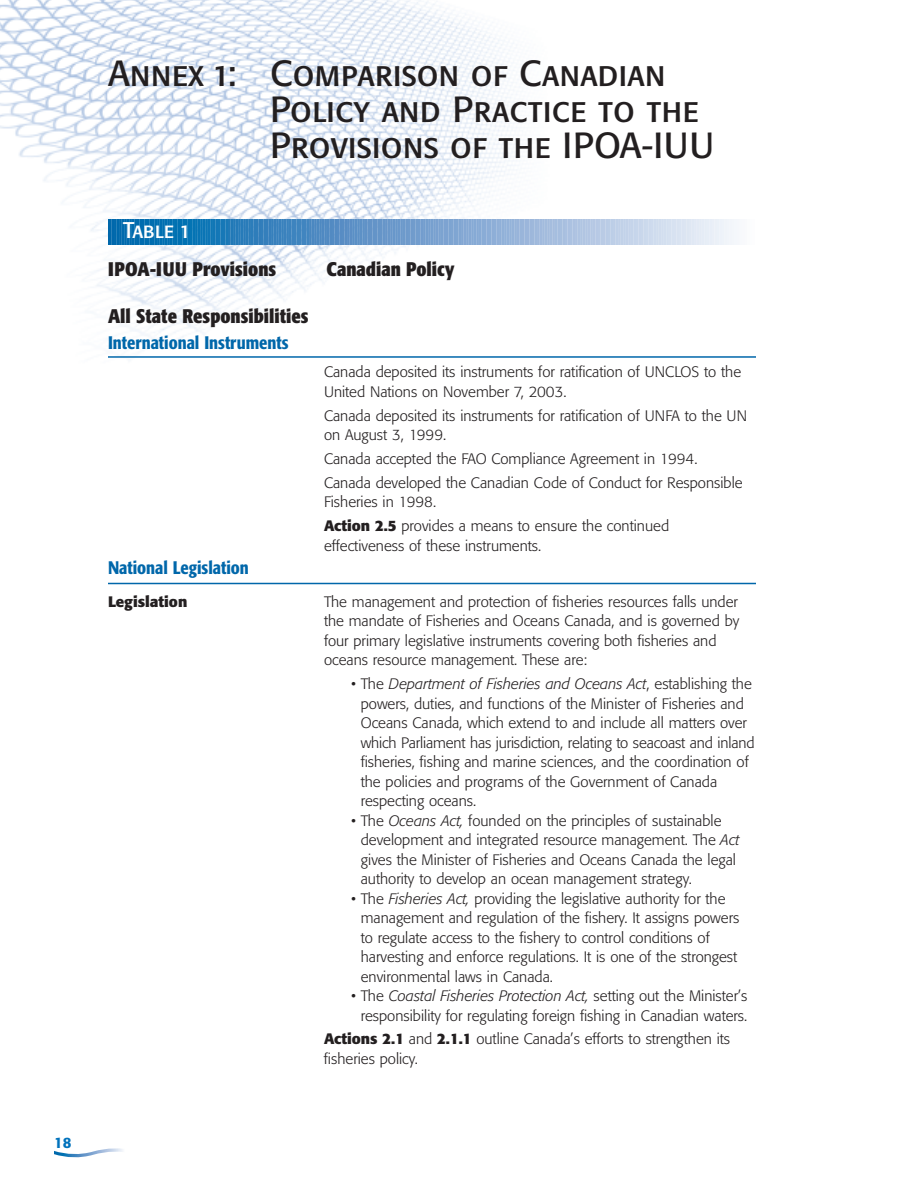
<style>
.page{position:relative;width:918px;height:1188px;background:#fff}
.page>*{position:absolute;margin:0;border:0;box-sizing:border-box;transform-origin:0 0}
.t1{font:36px/36px "Formata Regular SC";color:#231f20}
.t2{font:22.5px "Formata Regular SC";color:#fff}
.t3{font:700 condensed 19.5px "Formata";color:#231f20}
.t4{font:500 condensed 18px "Formata";color:#0067aa}
.t5{font:300 15px/19.5px "Formata";color:#231f20}
.t6{font:700 15px "Formata";color:#231f20}
.t7{font:500 15px "Formata";color:#0072bc}
.s1{font-weight:700}
.s2{font-style:italic}
</style>
<div class="page">
<img style="left:0;top:0;width:517px;height:340px">
<svg style="left:54px;top:1148px;width:69px;height:9px"></svg>
<hr style="left:108px;top:356px;width:648px;height:2px;background:#0067aa">
<hr style="left:108px;top:583px;width:648px;height:1px;background:#0067aa">
<svg style="left:108px;top:219px;width:629px;height:26px"></svg>
<p class="t7" style="left:54px;top:1137px;width:19px">18</p>
<h1 class="t1" style="left:270px;top:58px;width:446px;text-indent:-162px">Annex 1: Comparison of Canadian<br>Policy and Practice to the<br>Provisions of the IPOA-IUU</h1>
<h2 class="t2" style="left:123px;top:221px;width:67px">Table 1</h2>
<h3 class="t3" style="left:108px;top:261px;width:170px">IPOA-IUU Provisions</h3>
<h3 class="t3" style="left:327px;top:261px;width:130px">Canadian Policy</h3>
<h3 class="t3" style="left:108px;top:308px;width:202px">All State Responsibilities</h3>
<p class="t4" style="left:108px;top:336px;width:182px">International Instruments</p>
<p class="t5" style="left:324px;top:363px;width:419px">Canada deposited its instruments for ratification of UNCLOS to the<br>United Nations on November 7, 2003.</p>
<p class="t5" style="left:324px;top:407px;width:425px">Canada deposited its instruments for ratification of UNFA to the UN on August 3, 1999.</p>
<p class="t5" style="left:324px;top:448px;width:420px;line-height:23.9px">Canada accepted the FAO Compliance Agreement in 1994.<br>Canada developed the Canadian Code of Conduct for Responsible</p>
<p class="t5" style="left:324px;top:491px;width:347px;line-height:23.9px">Fisheries in 1998.<br><span class="s1">Action 2.5</span> provides a means to ensure the continued</p>
<p class="t5" style="left:324px;top:537px;width:219px">effectiveness of these instruments.</p>
<p class="t4" style="left:108px;top:561px;width:142px">National Legislation</p>
<p class="t6" style="left:108px;top:595px;width:81px">Legislation</p>
<p class="t5" style="left:324px;top:593px;width:417px">The management and protection of fisheries resources falls under the mandate of Fisheries and Oceans Canada, and is governed by four primary legislative instruments covering both fisheries and oceans resource management. These are:</p>
<p class="t5" style="left:361px;top:675px;width:395px;text-indent:-10px">• The <span class="s2">Department of Fisheries and Oceans Act</span>, establishing the powers, duties, and functions of the Minister of Fisheries and Oceans Canada, which extend to and include all matters over which Parliament has jurisdiction, relating to seacoast and inland fisheries, fishing and marine sciences, and the coordination of the policies and programs of the Government of Canada respecting oceans.</p>
<p class="t5" style="left:361px;top:812px;width:380px;text-indent:-10px">• The <span class="s2">Oceans Act,</span> founded on the principles of sustainable development and integrated resource management. The <span class="s2">Act </span>gives the Minister of Fisheries and Oceans Canada the legal authority to develop an ocean management strategy.</p>
<p class="t5" style="left:361px;top:890px;width:380px;text-indent:-10px">• The <span class="s2">Fisheries Act,</span> providing the legislative authority for the management and regulation of the fishery. It assigns powers to regulate access to the fishery to control conditions of harvesting and enforce regulations. It is one of the strongest environmental laws in Canada.</p>
<p class="t5" style="left:351px;top:987px;width:398px;text-align:right">• The <span class="s2">Coastal Fisheries Protection Act,</span> setting out the Minister’s responsibility for regulating foreign fishing in Canadian waters.</p>
<p class="t5" style="left:324px;top:1031px;width:408px"><span class="s1">Actions 2.1</span> and <span class="s1">2.1.1</span> outline Canada’s efforts to strengthen its fisheries policy.</p>
</div>
